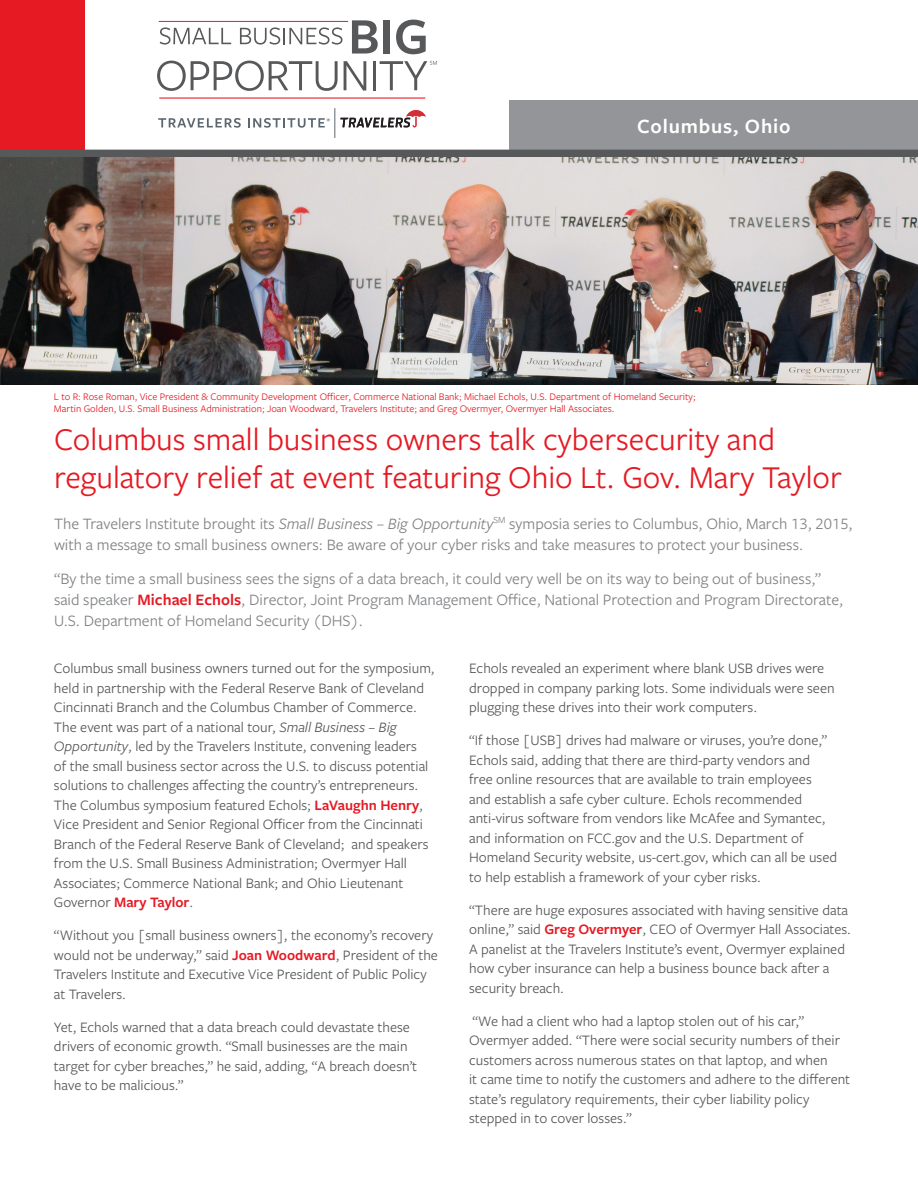
<style>
.page{position:relative;width:918px;height:1188px;background:#fff}
.page>*{position:absolute;margin:0;border:0;box-sizing:border-box;transform-origin:0 0}
.t1{font:33px/37.5px "Freight Sans Pro";color:#e51a23}
.Body_copy{font:600 21px "Freight Sans Pro";letter-spacing:.04em;color:#fff}
.Body_copy-2{font:16.5px/21px "Freight Sans Pro";color:#808285}
.Body_copy-3{font:15px/19.5px "Freight Sans Pro";color:#57585a}
.Body_copy-4{font:10.5px/12px "Freight Sans Pro";color:#e51a23}
.s1{font-style:italic}
.s2{font-weight:600;color:#e51a23}
</style>
<div class="page">
<div style="left:510px;top:100px;width:408px;height:51px;background:#939598"></div>
<div style="left:0;top:0;width:84px;height:153px;background:#e51a23"></div>
<div style="left:0;top:150px;width:918px;height:7px;background:#57585a"></div>
<img style="left:0;top:157px;width:918px;height:228px">
<svg style="left:160px;top:27px;width:71px;height:18px"></svg>
<svg style="left:240px;top:27px;width:103px;height:18px"></svg>
<svg style="left:157px;top:61px;width:181px;height:30px"></svg>
<svg style="left:344px;top:61px;width:22px;height:30px"></svg>
<hr style="left:373px;top:61px;width:3px;height:29px;background:#57585a">
<svg style="left:352px;top:20px;width:26px;height:34px"></svg>
<div style="left:383px;top:20px;width:7px;height:34px;background:#57585a"></div>
<svg style="left:396px;top:20px;width:30px;height:34px"></svg>
<hr style="left:159px;top:21px;width:189px;height:1px;background:#e51a23">
<hr style="left:159px;top:98px;width:266px;height:1px;background:#e51a23">
<svg style="left:340px;top:110px;width:86px;height:17px"></svg>
<hr style="left:335px;top:108px;width:1px;height:30px;background:#5c666f">
<svg style="left:158px;top:118px;width:83px;height:10px"></svg>
<svg style="left:248px;top:118px;width:82px;height:10px"></svg>
<svg style="left:380px;top:61px;width:57px;height:29px"></svg>
<p class="Body_copy" style="left:637px;top:112px;width:155px">Columbus, Ohio</p>
<p class="Body_copy-4" style="left:54px;top:390px;width:643px">L to R: Rose Roman, Vice President &amp; Community Development Officer, Commerce National Bank; Michael Echols, U.S. Department of Homeland Security;<br>Martin Golden, U.S. Small Business Administration; Joan Woodward, Travelers Institute; and Greg Overmyer, Overmyer Hall Associates.</p>
<p class="t1" style="left:54px;top:419px;width:789px">Columbus small business owners talk cybersecurity and regulatory relief at event featuring Ohio Lt. Gov. Mary Taylor</p>
<p class="Body_copy-2" style="left:54px;top:512px;width:800px">The Travelers Institute brought its <span class="s1">Small Business – Big Opportunity</span><sup>SM</sup> symposia series to Columbus, Ohio, March 13, 2015, with a message to small business owners: Be aware of your cyber risks and take measures to protect your business.</p>
<p class="Body_copy-2" style="left:54px;top:568px;width:791px">“By the time a small business sees the signs of a data breach, it could very well be on its way to being out of business,” said speaker <span class="s2">Michael Echols</span>, Director, Joint Program Management Office, National Protection and Program Directorate,<br>U.S. Department of Homeland Security (DHS).</p>
<p class="Body_copy-3" style="left:54px;top:658px;width:382px">Columbus small business owners turned out for the symposium, held in partnership with the Federal Reserve Bank of Cleveland Cincinnati Branch and the Columbus Chamber of Commerce.<br>The event was part of a national tour, <span class="s1">Small Business – Big Opportunity</span>, led by the Travelers Institute, convening leaders<br>of the small business sector across the U.S. to discuss potential solutions to challenges affecting the country’s entrepreneurs.<br>The Columbus symposium featured Echols; <span class="s2">LaVaughn Henry</span>, Vice President and Senior Regional Officer from the Cincinnati Branch of the Federal Reserve Bank of Cleveland; and speakers from the U.S. Small Business Administration; Overmyer Hall Associates; Commerce National Bank; and Ohio Lieutenant Governor <span class="s2">Mary Taylor</span>.</p>
<p class="Body_copy-3" style="left:54px;top:925px;width:386px">“Without you [small business owners], the economy’s recovery would not be underway,” said <span class="s2">Joan Woodward</span>, President of the Travelers Institute and Executive Vice President of Public Policy at Travelers.</p>
<p class="Body_copy-3" style="left:54px;top:1017px;width:365px">Yet, Echols warned that a data breach could devastate these drivers of economic growth. “Small businesses are the main target for cyber breaches,” he said, adding, “A breach doesn’t have to be malicious.”</p>
<p class="Body_copy-3" style="left:469px;top:658px;width:367px">Echols revealed an experiment where blank USB drives were dropped in company parking lots. Some individuals were seen plugging these drives into their work computers.</p>
<p class="Body_copy-3" style="left:469px;top:730px;width:370px">“If those [USB] drives had malware or viruses, you’re done,” Echols said, adding that there are third-party vendors and free online resources that are available to train employees and establish a safe cyber culture. Echols recommended anti-virus software from vendors like McAfee and Symantec, and information on FCC.gov and the U.S. Department of Homeland Security website, us-cert.gov, which can all be used to help establish a framework of your cyber risks.</p>
<p class="Body_copy-3" style="left:469px;top:900px;width:383px">“There are huge exposures associated with having sensitive data online,” said <span class="s2">Greg Overmyer</span>, CEO of Overmyer Hall Associates.<br>A panelist at the Travelers Institute’s event, Overmyer explained how cyber insurance can help a business bounce back after a security breach.</p>
<p class="Body_copy-3" style="left:469px;top:1011px;width:383px">“We had a client who had a laptop stolen out of his car,” Overmyer added. “There were social security numbers of their customers across numerous states on that laptop, and when<br>it came time to notify the customers and adhere to the different state’s regulatory requirements, their cyber liability policy stepped in to cover losses.”</p>
</div>
